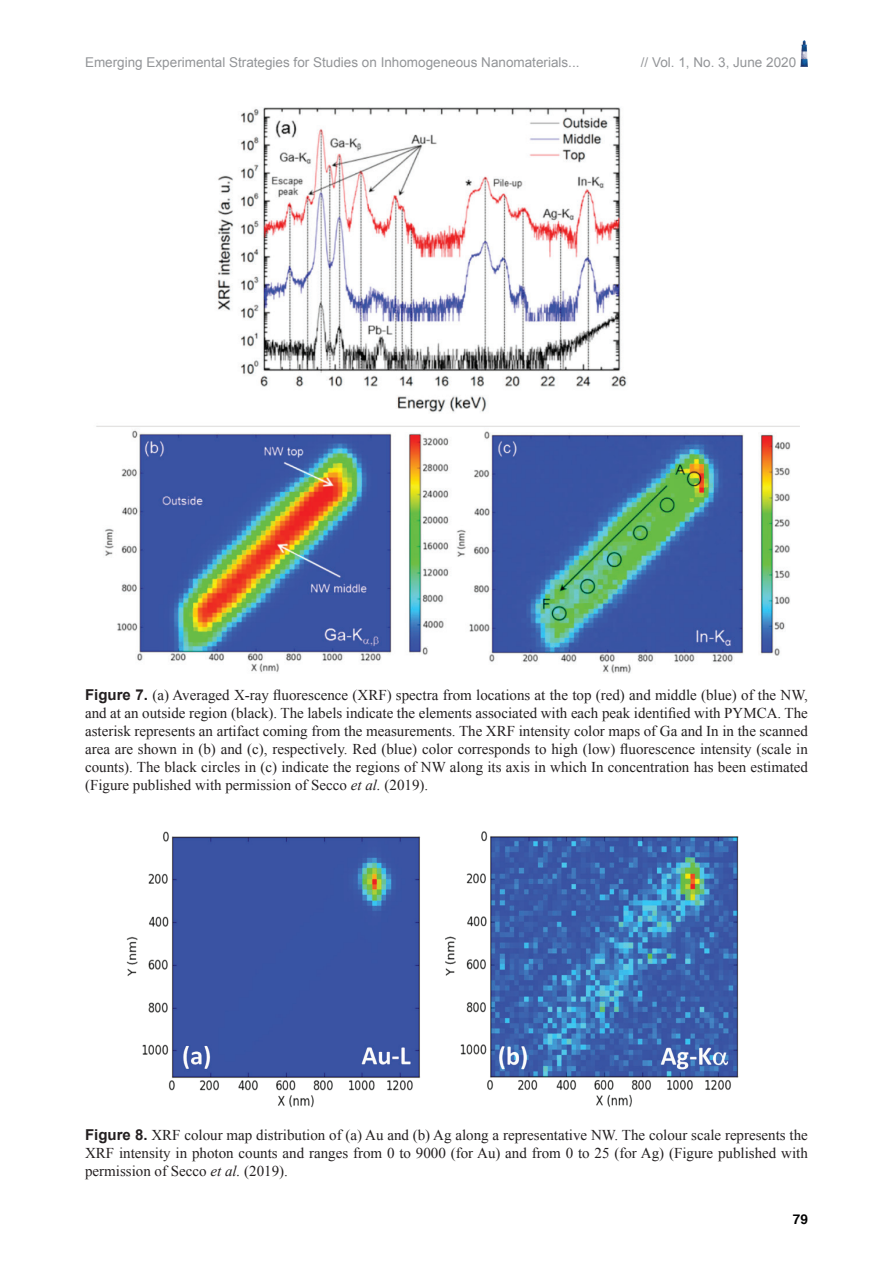
<style>
.page{position:relative;width:893px;height:1263px;background:#fff}
.page>*{position:absolute;margin:0;border:0;box-sizing:border-box;transform-origin:0 0}
.t1{font:15px/18px "Times New Roman";color:#231f20;text-align:justify}
.t2{font:13.5px "Arial";color:#939598}
.t3{font:700 13.5px "Helvetica";color:#000}
.s1{font-family:"Arial";font-weight:700}
.s2{font-style:italic}
</style>
<div class="page">
<img style="left:800px;top:41px;width:8px;height:26px">
<img style="left:96px;top:107px;width:704px;height:567px">
<img style="left:126px;top:831px;width:613px;height:277px">
<p class="t2" style="left:85px;top:53px;width:496px">Emerging Experimental Strategies for Studies on Inhomogeneous Nanomaterials...</p>
<p class="t2" style="left:641px;top:53px;width:157px">// Vol. 1, No. 3, June 2020</p>
<p class="t1" style="left:85px;top:686px;width:724px"><span class="s1">Figure 7.</span> (a) Averaged X-ray fluorescence (XRF) spectra from locations at the top (red) and middle (blue) of the NW, and at an outside region (black). The labels indicate the elements associated with each peak identified with PYMCA. The asterisk represents an artifact coming from the measurements. The XRF intensity color maps of Ga and In in the scanned area are shown in (b) and (c), respectively. Red (blue) color corresponds to high (low) fluorescence intensity (scale in counts). The black circles in (c) indicate the regions of NW along its axis in which In concentration has been estimated (Figure published with permission of Secco <span class="s2">et al.</span> (2019).</p>
<p class="t1" style="left:85px;top:1126px;width:724px"><span class="s1">Figure 8.</span> XRF colour map distribution of (a) Au and (b) Ag along a representative NW. The colour scale represents the XRF intensity in photon counts and ranges from 0 to 9000 (for Au) and from 0 to 25 (for Ag) (Figure published with permission of Secco <span class="s2">et al.</span> (2019).</p>
<p class="t3" style="left:793px;top:1208px;width:17px">79</p>
</div>
